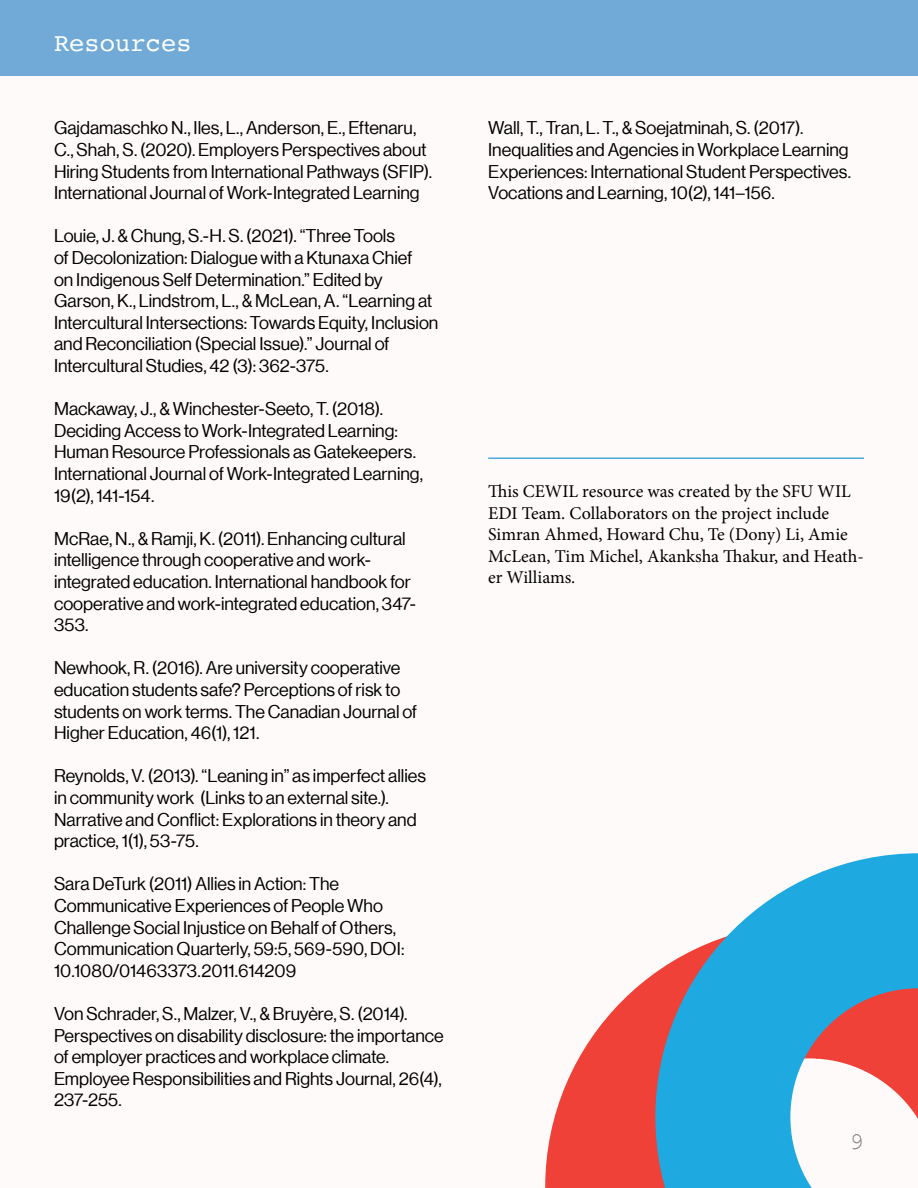
<style>
.page{position:relative;width:918px;height:1188px;background:#fefaf9}
.page>*{position:absolute;margin:0;border:0;box-sizing:border-box;transform-origin:0 0}
.t1{font:25.5px "Courier";color:#fff}
.t2{font:24px "Courier New";color:#808285}
.t3{font:18px/21.6px "N Haas Grotesk DS Pro 55 Rg";color:#000}
.t4{font:18px/21.6px "Minion Pro";letter-spacing:-.005em;color:#000}
</style>
<div class="page">
<div style="left:0;top:0;width:918px;height:76px;background:#71aad7"></div>
<hr style="left:488px;top:458px;width:376px;height:1px;background:#4fa8db">
<svg style="left:545px;top:973px;width:110px;height:215px"></svg>
<svg style="left:655px;top:853px;width:263px;height:335px"></svg>
<h1 class="t1" style="left:54px;top:23px;width:139px">Resources</h1>
<p class="t3" style="left:54px;top:117px;width:380px">Gajdamaschko N., Iles, L., Anderson, E., Eftenaru, C., Shah, S. (2020). Employers Perspectives about Hiring Students from International Pathways (SFIP).<br>International Journal of Work-Integrated Learning</p>
<p class="t3" style="left:54px;top:225px;width:386px">Louie, J. &amp; Chung, S.-H. S. (2021). “Three Tools<br>of Decolonization: Dialogue with a Ktunaxa Chief<br>on Indigenous Self Determination.” Edited by Garson, K., Lindstrom, L., &amp; McLean, A. “Learning at Intercultural Intersections: Towards Equity, Inclusion and Reconciliation (Special Issue).” Journal of Intercultural Studies, 42 (3): 362-375.</p>
<p class="t3" style="left:54px;top:398px;width:371px">Mackaway, J., &amp; Winchester-Seeto, T. (2018).<br>Deciding Access to Work-Integrated Learning:<br>Human Resource Professionals as Gatekeepers.<br>International Journal of Work-Integrated Learning, 19(2), 141-154.</p>
<p class="t3" style="left:54px;top:528px;width:364px">McRae, N., &amp; Ramji, K. (2011). Enhancing cultural intelligence through cooperative and work&shy;integrated education. International handbook for cooperative and work-integrated education, 347- 353.</p>
<p class="t3" style="left:54px;top:657px;width:365px">Newhook, R. (2016). Are university cooperative education students safe? Perceptions of risk to students on work terms. The Canadian Journal of Higher Education, 46(1), 121.</p>
<p class="t3" style="left:54px;top:765px;width:373px">Reynolds, V. (2013). “Leaning in” as imperfect allies in community work (Links to an external site.).<br>Narrative and Conflict: Explorations in theory and practice, 1(1), 53-75.</p>
<p class="t3" style="left:54px;top:873px;width:352px">Sara DeTurk (2011) Allies in Action: The Communicative Experiences of People Who Challenge Social Injustice on Behalf of Others, Communication Quarterly, 59:5, 569-590, DOI:<br>10.1080/01463373.2011.614209</p>
<p class="t3" style="left:54px;top:1003px;width:391px">Von Schrader, S., Malzer, V., &amp; Bruyère, S. (2014).<br>Perspectives on disability disclosure: the importance of employer practices and workplace climate.<br>Employee Responsibilities and Rights Journal, 26(4), 237-255.</p>
<p class="t3" style="left:488px;top:117px;width:364px">Wall, T., Tran, L. T., &amp; Soejatminah, S. (2017).<br>Inequalities and Agencies in Workplace Learning Experiences: International Student Perspectives.<br>Vocations and Learning, 10(2), 141–156.</p>
<p class="t4" style="left:488px;top:480px;width:377px">This CEWIL resource was created by the SFU WIL EDI Team. Collaborators on the project include Simran Ahmed, Howard Chu, Te (Dony) Li, Amie McLean, Tim Michel, Akanksha Thakur, and Heath&shy;er Williams.</p>
<h2 class="t2" style="left:850px;top:1126px;width:16px">9</h2>
</div>
